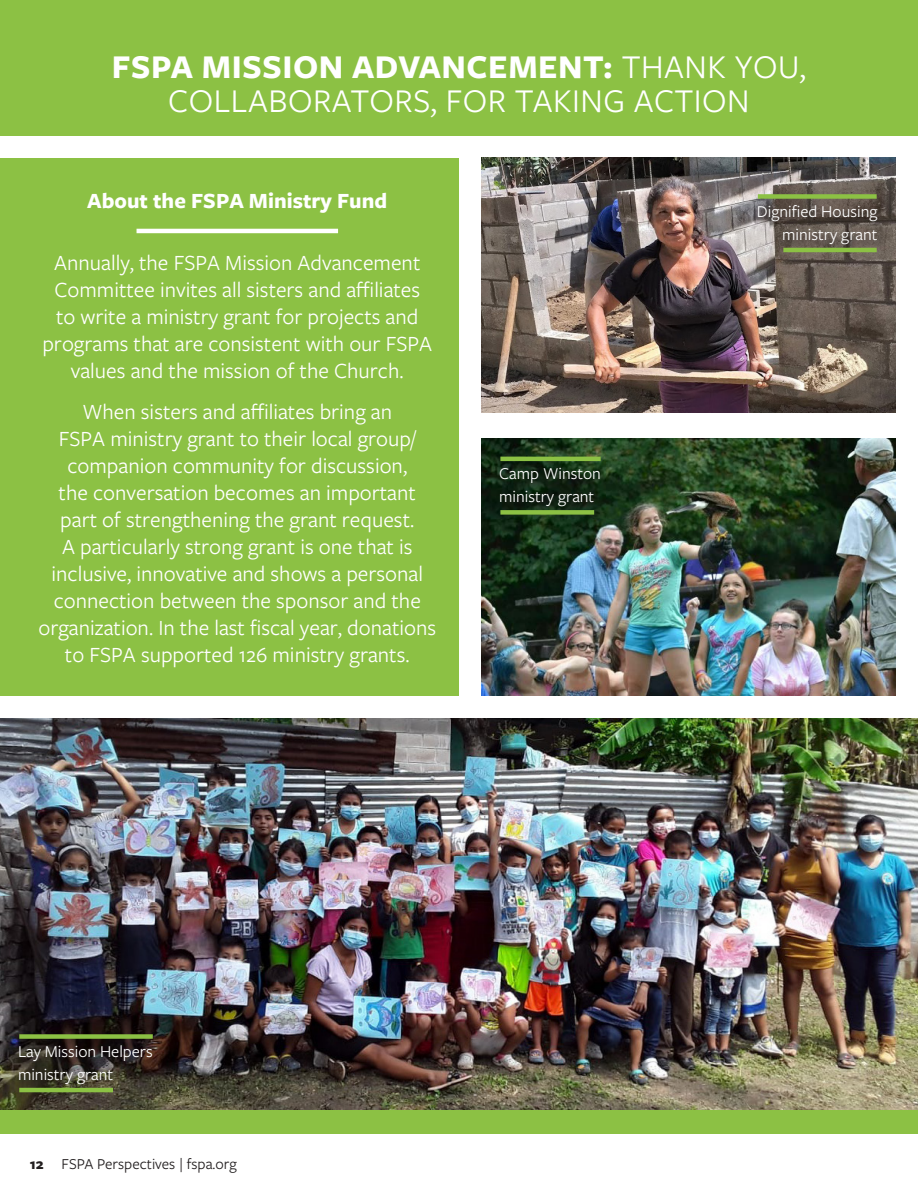
<style>
.page{position:relative;width:918px;height:1188px;background:#fff}
.page>*{position:absolute;margin:0;border:0;box-sizing:border-box;transform-origin:0 0}
.headline{font:34.5px/34.5px "Freight Sans Pro";letter-spacing:.015em;color:#fff;text-align:center}
.Sidebar{font:22.5px/27px "Freight Sans Pro";color:#fff;text-align:center}
.Sidebar-2{font:700 22.5px "Freight Sans Pro";color:#fff}
.Sidebar-3{font:17.25px/22.5px "Freight Sans Pro";color:#fff}
.t1{font:15.75px "Freight Sans Pro";color:#231f20}
.s1{font-weight:700}
</style>
<div class="page">
<div style="left:0;top:0;width:918px;height:135px;background:#8cc144"></div>
<div style="left:0;top:158px;width:459px;height:538px;background:#8cc144"></div>
<img style="left:0;top:718px;width:918px;height:392px">
<img style="left:482px;top:439px;width:413px;height:257px">
<img style="left:482px;top:158px;width:413px;height:255px">
<hr style="left:137px;top:229px;width:201px;height:4px;background:#fff">
<div style="left:755px;top:202px;width:135px;height:54px;background:#231f20;opacity:.75"></div>
<div style="left:497px;top:465px;width:116px;height:54px;background:#231f20;opacity:.75"></div>
<div style="left:15px;top:1043px;width:149px;height:54px;background:#231f20;opacity:.75"></div>
<hr style="left:783px;top:248px;width:94px;height:4px;background:#8cc144">
<div style="left:500px;top:510px;width:94px;height:5px;background:#8cc144"></div>
<hr style="left:19px;top:1088px;width:94px;height:4px;background:#8cc144">
<div style="left:758px;top:194px;width:119px;height:5px;background:#8cc144"></div>
<hr style="left:500px;top:457px;width:101px;height:4px;background:#8cc144">
<div style="left:19px;top:1034px;width:134px;height:5px;background:#8cc144"></div>
<div style="left:0;top:1110px;width:918px;height:24px;background:#8cc144"></div>
<p class="headline" style="left:112px;top:48px;width:696px"><span class="s1">FSPA MISSION ADVANCEMENT:</span> THANK YOU,<br>COLLABORATORS, FOR TAKING ACTION</p>
<p class="Sidebar-2" style="left:87px;top:185px;width:302px">About the FSPA Ministry Fund</p>
<p class="Sidebar" style="left:42px;top:248px;width:391px">Annually, the FSPA Mission Advancement Committee invites all sisters and affiliates to write a ministry grant for projects and programs that are consistent with our FSPA values and the mission of the Church.</p>
<p class="Sidebar" style="left:38px;top:397px;width:399px">When sisters and affiliates bring an<br>FSPA ministry grant to their local group/ companion community for discussion,<br>the conversation becomes an important part of strengthening the grant request.<br>A particularly strong grant is one that is inclusive, innovative and shows a personal connection between the sponsor and the organization. In the last fiscal year, donations to FSPA supported 126 ministry grants.</p>
<p class="Sidebar-3" style="left:499px;top:462px;width:103px">Camp Winston ministry grant</p>
<p class="Sidebar-3" style="left:18px;top:1040px;width:136px">Lay Mission Helpers ministry grant</p>
<p class="t1" style="left:30px;top:1153px;width:208px"><span class="s1">12</span> FSPA Perspectives | fspa.org</p>
<p class="Sidebar-3" style="left:757px;top:200px;width:122px;text-align:right">Dignified Housing ministry grant</p>
</div>
